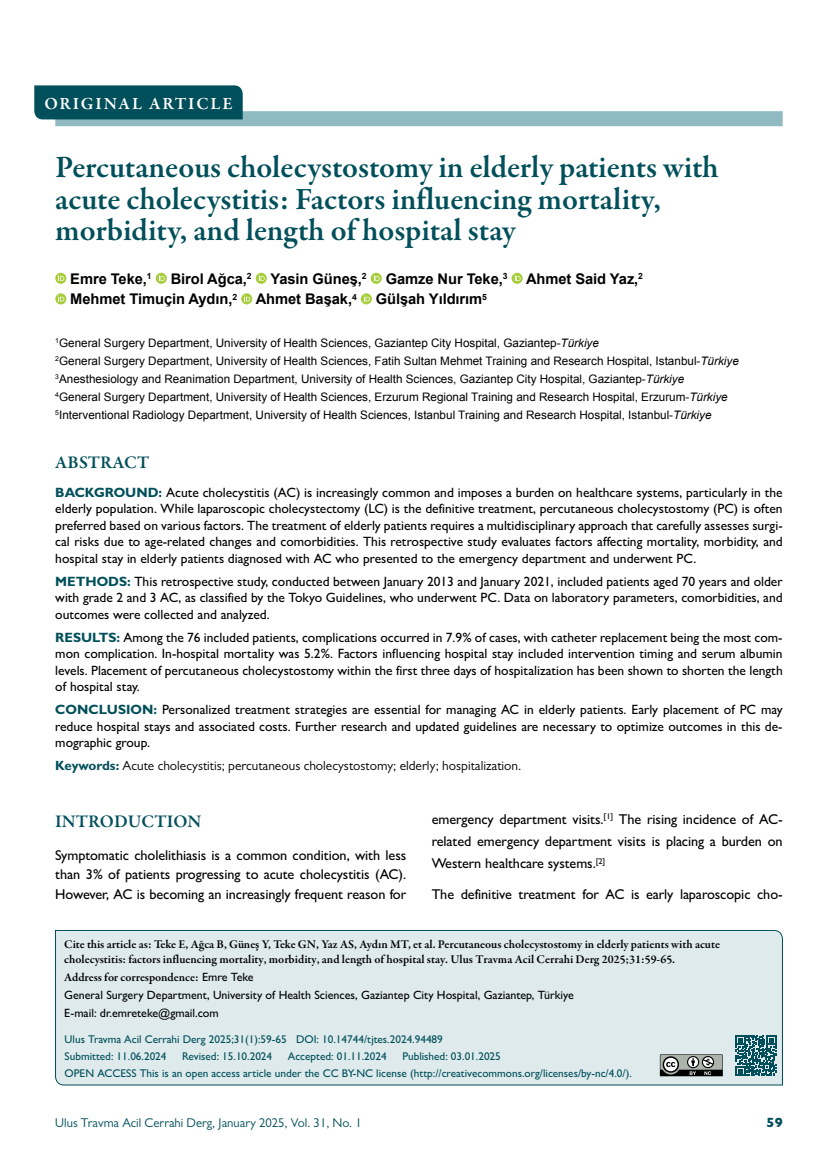
<style>
.page{position:relative;width:838px;height:1170px;background:#fff}
.page>*{position:absolute;margin:0;border:0;box-sizing:border-box;transform-origin:0 0}
.t1{font:600 31.5px/31.5px "Garamond Premr Pro";letter-spacing:-.005em;color:#004f5a}
.t2{font:600 18px "Garamond Premr Pro";letter-spacing:.005em;color:#004f5a}
.t3{font:600 17.25px "Garamond Premr Pro";letter-spacing:.105em;color:#fff}
.t4{font:700 14.7px "Arial";letter-spacing:-.005em;color:#000}
.t5{font:500 14.25px/19.6px "Gill Sans MT Pro";letter-spacing:-.005em;color:#000;text-align:justify}
.t6{font:500 13.5px/16.5px "Gill Sans MT Pro";color:#000;text-align:justify}
.t7{font:800 13.5px "Gill Sans MT Pro";color:#004f5a}
.t8{font:13.35px "Gill Sans MT Pro";color:#000}
.t9{font:12.75px "Gill Sans MT Pro";color:#004f5a}
.t10{font:600 12px/15px "Garamond Premr Pro";color:#000}
.t11{font:500 12px/18px "Gill Sans MT Pro";color:#000}
.t12{font:11.7px/18px "Arial";color:#000}
.t13{font:500 11.25px/17.1px "Gill Sans MT Pro";color:#004f5a}
.s1{font-style:italic}
.s2{font-weight:700;color:#004f5a}
.s3{font-family:"Gill Sans MT Pro";font-weight:500}
</style>
<div class="page">
<div style="left:55px;top:111px;width:727px;height:15px;background:#90bac2"></div>
<svg style="left:55px;top:273px;width:11px;height:11px"></svg>
<svg style="left:58px;top:275px;width:6px;height:6px"></svg>
<div style="left:156px;top:273px;width:11px;height:11px;background:#a6ce3a;border-radius:50%"></div>
<svg style="left:159px;top:275px;width:6px;height:6px"></svg>
<div style="left:256px;top:273px;width:11px;height:11px;background:#a6ce3a;border-radius:50%"></div>
<svg style="left:259px;top:275px;width:6px;height:6px"></svg>
<div style="left:371px;top:273px;width:11px;height:11px;background:#a6ce3a;border-radius:50%"></div>
<svg style="left:374px;top:275px;width:6px;height:6px"></svg>
<svg style="left:511px;top:273px;width:11px;height:11px"></svg>
<svg style="left:514px;top:275px;width:6px;height:6px"></svg>
<svg style="left:55px;top:293px;width:11px;height:11px"></svg>
<svg style="left:58px;top:295px;width:6px;height:6px"></svg>
<svg style="left:241px;top:293px;width:11px;height:11px"></svg>
<svg style="left:244px;top:295px;width:6px;height:6px"></svg>
<svg style="left:361px;top:293px;width:11px;height:11px"></svg>
<svg style="left:364px;top:295px;width:6px;height:6px"></svg>
<div style="left:34px;top:85px;width:209px;height:34px;background:#004f5a"></div>
<div style="left:55px;top:930px;width:728px;height:155px;background:#deeaec"></div>
<svg style="left:735px;top:1035px;width:41px;height:40px;background:#3d7982"></svg>
<svg style="left:660px;top:1054px;width:63px;height:22px"></svg>
<p class="t3" style="left:44px;top:93px;width:190px">ORIGINAL ARTICLE</p>
<h1 class="t1" style="left:55px;top:152px;width:665px">Percutaneous cholecystostomy in elderly patients with acute cholecystitis: Factors influencing mortality, morbidity, and length of hospital stay</h1>
<p class="t4" style="left:70px;top:269px;width:83px">Emre Teke,<sup>1</sup></p>
<p class="t4" style="left:171px;top:269px;width:83px">Birol Ağca,<sup>2</sup></p>
<p class="t4" style="left:270px;top:269px;width:98px">Yasin Güneş,<sup>2</sup></p>
<p class="t4" style="left:386px;top:269px;width:123px">Gamze Nur Teke,<sup>3</sup></p>
<p class="t4" style="left:526px;top:269px;width:118px">Ahmet Said Yaz,<sup>2</sup></p>
<p class="t4" style="left:70px;top:289px;width:168px">Mehmet Timuçin Aydın,<sup>2</sup></p>
<p class="t4" style="left:256px;top:289px;width:103px">Ahmet Başak,<sup>4</sup></p>
<p class="t4" style="left:376px;top:289px;width:113px">Gülşah Yıldırım<sup>5</sup></p>
<p class="t12" style="left:55px;top:333px;width:685px"><sup>1</sup>General Surgery Department, University of Health Sciences, Gaziantep City Hospital, Gaziantep-<span class="s1">Türkiye<br></span><sup>2</sup>General Surgery Department, University of Health Sciences, Fatih Sultan Mehmet Training and Research Hospital, Istanbul-<span class="s1">Türkiye </span><sup>3</sup>Anesthesiology and Reanimation Department, University of Health Sciences, Gaziantep City Hospital, Gaziantep-<span class="s1">Türkiye<br></span><sup>4</sup>General Surgery Department, University of Health Sciences, Erzurum Regional Training and Research Hospital, Erzurum-<span class="s1">Türkiye </span><sup>5</sup>Interventional Radiology Department, University of Health Sciences, Istanbul Training and Research Hospital, Istanbul-<span class="s1">Türkiye</span></p>
<h2 class="t2" style="left:55px;top:451px;width:95px">ABSTRACT</h2>
<p class="t6" style="left:55px;top:484px;width:729px"><span class="s2">BACKGROUND:</span> Acute cholecystitis (AC) is increasingly common and imposes a burden on healthcare systems, particularly in the elderly population. While laparoscopic cholecystectomy (LC) is the definitive treatment, percutaneous cholecystostomy (PC) is often preferred based on various factors. The treatment of elderly patients requires a multidisciplinary approach that carefully assesses surgi&shy;cal risks due to age-related changes and comorbidities. This retrospective study evaluates factors affecting mortality, morbidity, and hospital stay in elderly patients diagnosed with AC who presented to the emergency department and underwent PC.</p>
<p class="t6" style="left:55px;top:573px;width:729px"><span class="s2">METHODS:</span> This retrospective study, conducted between January 2013 and January 2021, included patients aged 70 years and older with grade 2 and 3 AC, as classified by the Tokyo Guidelines, who underwent PC. Data on laboratory parameters, comorbidities, and outcomes were collected and analyzed.</p>
<p class="t6" style="left:55px;top:628px;width:729px"><span class="s2">RESULTS:</span> Among the 76 included patients, complications occurred in 7.9% of cases, with catheter replacement being the most com&shy;mon complication. In-hospital mortality was 5.2%. Factors influencing hospital stay included intervention timing and serum albumin levels. Placement of percutaneous cholecystostomy within the first three days of hospitalization has been shown to shorten the length of hospital stay.</p>
<p class="t6" style="left:55px;top:701px;width:729px"><span class="s2">CONCLUSION:</span> Personalized treatment strategies are essential for managing AC in elderly patients. Early placement of PC may reduce hospital stays and associated costs. Further research and updated guidelines are necessary to optimize outcomes in this de&shy;mographic group.</p>
<p class="t8" style="left:55px;top:757px;width:467px"><span class="s2">Keywords:</span> Acute cholecystitis; percutaneous cholecystostomy; elderly; hospitalization.</p>
<h2 class="t2" style="left:55px;top:810px;width:148px">INTRODUCTION</h2>
<p class="t5" style="left:55px;top:845px;width:352px">Symptomatic cholelithiasis is a common condition, with less than 3% of patients progressing to acute cholecystitis (AC).<br>However, AC is becoming an increasingly frequent reason for</p>
<p class="t5" style="left:432px;top:807px;width:352px;line-height:22.2px">emergency department visits.<sup>[1]</sup> The rising incidence of AC&shy;related emergency department visits is placing a burden on Western healthcare systems.<sup>[2]</sup></p>
<p class="t5" style="left:432px;top:884px;width:352px">The definitive treatment for AC is early laparoscopic cho-</p>
<p class="t10" style="left:64px;top:936px;width:657px">Cite this article as: Teke E, Ağca B, Güneş Y, Teke GN, Yaz AS, Aydın MT, et al. Percutaneous cholecystostomy in elderly patients with acute cholecystitis: factors influencing mortality, morbidity, and length of hospital stay. Ulus Travma Acil Cerrahi Derg 2025;31:59-65.</p>
<p class="t10" style="left:64px;top:969px;width:191px">Address for correspondence: <span class="s3">Emre Teke</span></p>
<p class="t11" style="left:64px;top:985px;width:511px">General Surgery Department, University of Health Sciences, Gaziantep City Hospital, Gaziantep, Türkiye<br>E-mail: dr.emreteke@gmail.com</p>
<p class="t13" style="left:65px;top:1030px;width:380px">Ulus Travma Acil Cerrahi Derg 2025;31(1):59-65 DOI: 10.14744/tjtes.2024.94489<br>Submitted: 11.06.2024</p>
<p class="t13" style="left:65px;top:1047px;width:568px;text-indent:338px">Published: 03.01.2025<br>OPEN ACCESS This is an open access article under the CC BY-NC license (http://creativecommons.org/licenses/by-nc/4.0/).</p>
<p class="t13" style="left:182px;top:1047px;width:91px">Revised: 15.10.2024</p>
<p class="t13" style="left:288px;top:1047px;width:100px">Accepted: 01.11.2024</p>
<p class="t9" style="left:55px;top:1115px;width:308px">Ulus Travma Acil Cerrahi Derg, January 2025, Vol. 31, No. 1</p>
<p class="t7" style="left:766px;top:1114px;width:18px">59</p>
</div>
